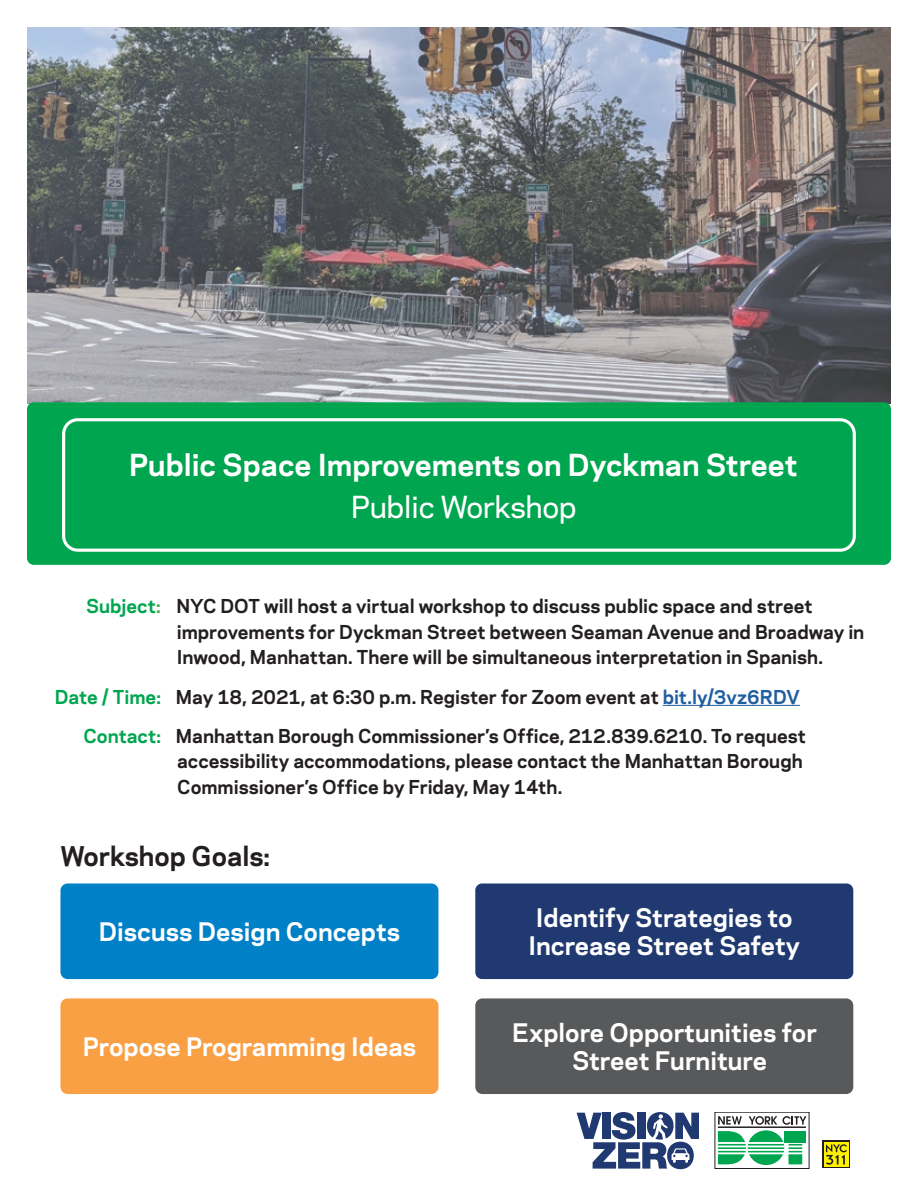
<style>
.page{position:relative;width:918px;height:1188px;background:#fff}
.page>*{position:absolute;margin:0;border:0;box-sizing:border-box;transform-origin:0 0}
.t1{font:700 28.5px "Galaxie Polaris";color:#fff}
.t2{font:500 28.5px "Galaxie Polaris";color:#fff}
.t3{font:700 25.5px "Galaxie Polaris";color:#231f20}
.t4{font:700 24px/28.5px "Galaxie Polaris";color:#fff;text-align:center}
.t5{font:700 18px/25.5px "Galaxie Polaris";color:#231f20}
.s1{color:#00a64f}
.s2{color:#41ad49}
.s3{color:#215e9f}
</style>
<div class="page">
<img style="left:27px;top:27px;width:864px;height:377px">
<div style="left:27px;top:402px;width:864px;height:163px;background:#00a64f;border-radius:7px"></div>
<div style="left:62px;top:418px;width:794px;height:134px;border:3px solid #fff;border-radius:14px"></div>
<hr style="left:663px;top:705px;width:137px;height:1px;background:#215e9f">
<div style="left:60px;top:884px;width:378px;height:95px;background:#0080c6;border-radius:7px"></div>
<div style="left:475px;top:884px;width:378px;height:95px;background:#203970;border-radius:7px"></div>
<div style="left:60px;top:998px;width:378px;height:96px;background:#f99f44;border-radius:7px"></div>
<div style="left:475px;top:998px;width:378px;height:96px;background:#58595b;border-radius:7px"></div>
<svg style="left:577px;top:1112px;width:122px;height:57px"></svg>
<div style="left:715px;top:1112px;width:94px;height:57px;border:1px solid #231f20"></div>
<svg style="left:718px;top:1116px;width:88px;height:49px"></svg>
<div style="left:822px;top:1140px;width:28px;height:28px;background:#231f20"></div>
<div style="left:824px;top:1142px;width:25px;height:25px;background:#fff200"></div>
<svg style="left:826px;top:1144px;width:21px;height:21px"></svg>
<p class="t1" style="left:129px;top:444px;width:670px">Public Space Improvements on Dyckman Street</p>
<p class="t2" style="left:351px;top:486px;width:227px">Public Workshop</p>
<p class="t5" style="left:177px;top:593px;width:689px;text-indent:-91px"><span class="s1">Subject</span><span class="s2">:</span> NYC DOT will host a virtual workshop to discuss public space and street improvements for Dyckman Street between Seaman Avenue and Broadway in<br>Inwood, Manhattan. There will be simultaneous interpretation in Spanish.</p>
<p class="t5" style="left:55px;top:683px;width:747px"><span class="s1">Date / Time:</span> May 18, 2021, at 6:30 p.m. Register for Zoom event at <span class="s3">bit.ly/3vz6RDV</span></p>
<p class="t5" style="left:177px;top:722px;width:630px;text-indent:-94px"><span class="s1">Contact:</span> Manhattan Borough Commissioner’s Office, 212.839.6210. To request accessibility accommodations, please contact the Manhattan Borough<br>Commissioner’s Office by Friday, May 14th.</p>
<p class="t3" style="left:60px;top:837px;width:211px">Workshop Goals:</p>
<p class="t4" style="left:99px;top:916px;width:303px">Discuss Design Concepts</p>
<p class="t4" style="left:83px;top:1031px;width:335px">Propose Programming Ideas</p>
<p class="t4" style="left:529px;top:902px;width:273px">Identify Strategies to<br>Increase Street Safety</p>
<p class="t4" style="left:512px;top:1017px;width:306px">Explore Opportunities for<br>Street Furniture</p>
</div>
